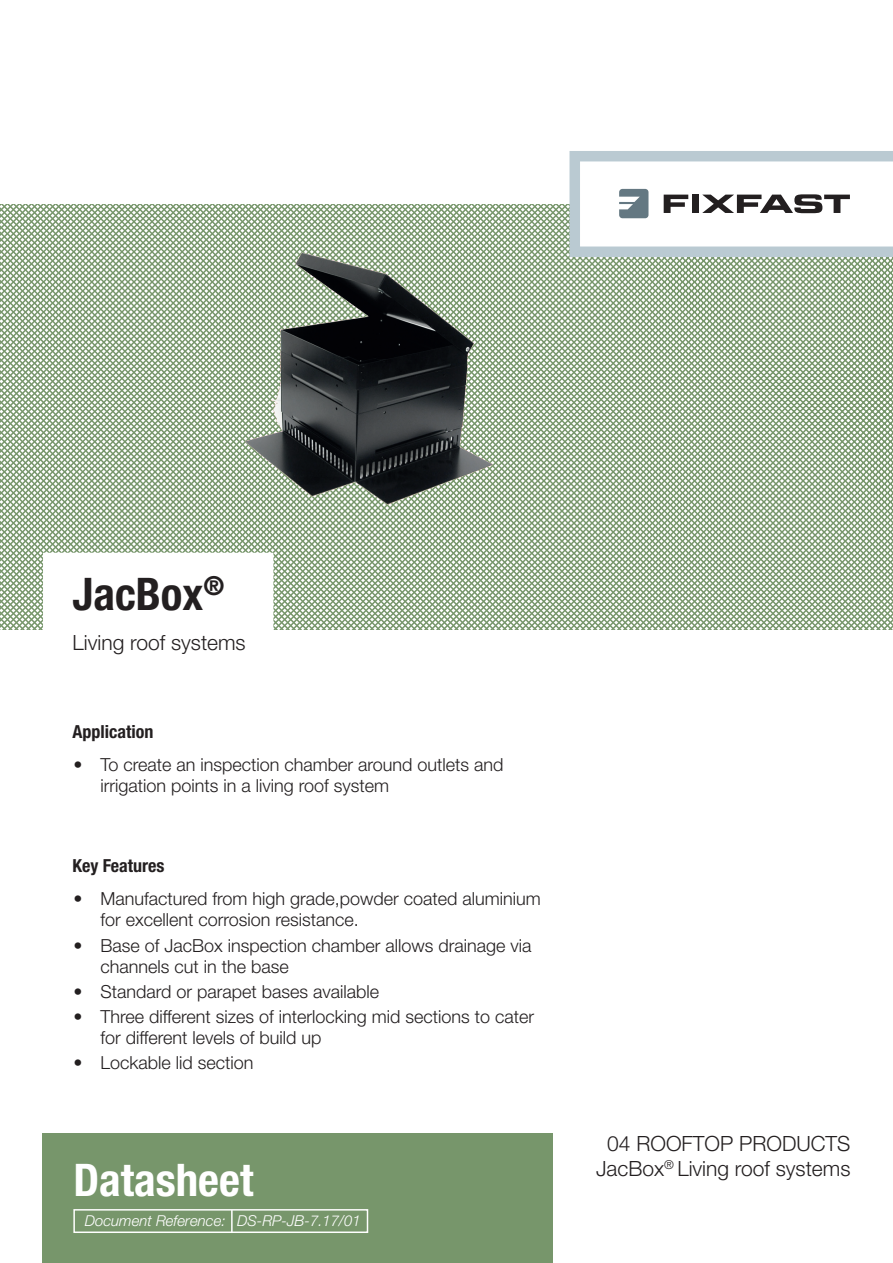
<style>
.page{position:relative;width:893px;height:1263px;background:#fff}
.page>*{position:absolute;margin:0;border:0;box-sizing:border-box;transform-origin:0 0}
.t1{font:700 condensed 45px "Helvetica Neue LT Std";color:#fff}
.t2{font:700 condensed 45px "Helvetica Neue LT Std";color:#231f20}
.t3{font:300 21px/25.2px "Helvetica Neue LT Std";color:#231f20;text-align:center}
.t4{font:300 18px/21px "Helvetica Neue LT Std";color:#231f20}
.t5{font:700 condensed 18px "Helvetica Neue LT Std";color:#231f20}
.t6{font:italic 300 15px "Helvetica Neue LT Std";color:#fff}
</style>
<div class="page">
<svg style="left:0;top:205px;width:884px;height:424px"></svg>
<div style="left:43px;top:553px;width:230px;height:82px;background:#fff"></div>
<svg style="left:564px;top:151px;width:329px;height:111px"></svg>
<div style="left:43px;top:1133px;width:510px;height:130px;background:#77966b"></div>
<div style="left:73px;top:1209px;width:295px;height:24px;border:2px solid #fff"></div>
<hr style="left:231px;top:1210px;width:2px;height:23px;background:#fff">
<img style="left:221px;top:242px;width:289px;height:272px">
<h1 class="t2" style="left:73px;top:567px;width:153px">JacBox<sup>®</sup></h1>
<p class="t3" style="left:73px;top:629px;width:175px">Living roof systems</p>
<p class="t5" style="left:73px;top:721px;width:82px">Application</p>
<p class="t4" style="left:100px;top:754px;width:405px;text-indent:-27px">• To create an inspection chamber around outlets and irrigation points in a living roof system</p>
<p class="t5" style="left:73px;top:855px;width:93px">Key Features</p>
<p class="t4" style="left:100px;top:888px;width:442px;text-indent:-27px">• Manufactured from high grade,powder coated aluminium for excellent corrosion resistance.</p>
<p class="t4" style="left:100px;top:934px;width:433px;text-indent:-27px">• Base of JacBox inspection chamber allows drainage via channels cut in the base</p>
<p class="t4" style="left:73px;top:980px;width:307px">• Standard or parapet bases available</p>
<p class="t4" style="left:100px;top:1006px;width:435px;text-indent:-27px">• Three different sizes of interlocking mid sections to cater for different levels of build up</p>
<p class="t4" style="left:73px;top:1052px;width:182px">• Lockable lid section</p>
<h1 class="t1" style="left:73px;top:1153px;width:181px">Datasheet</h1>
<p class="t6" style="left:85px;top:1211px;width:277px">Document Reference: DS-RP-JB-7.17/01</p>
<p class="t3" style="left:596px;top:1130px;width:256px">04 ROOFTOP PRODUCTS<br>JacBox<sup>®</sup> Living roof systems</p>
</div>
